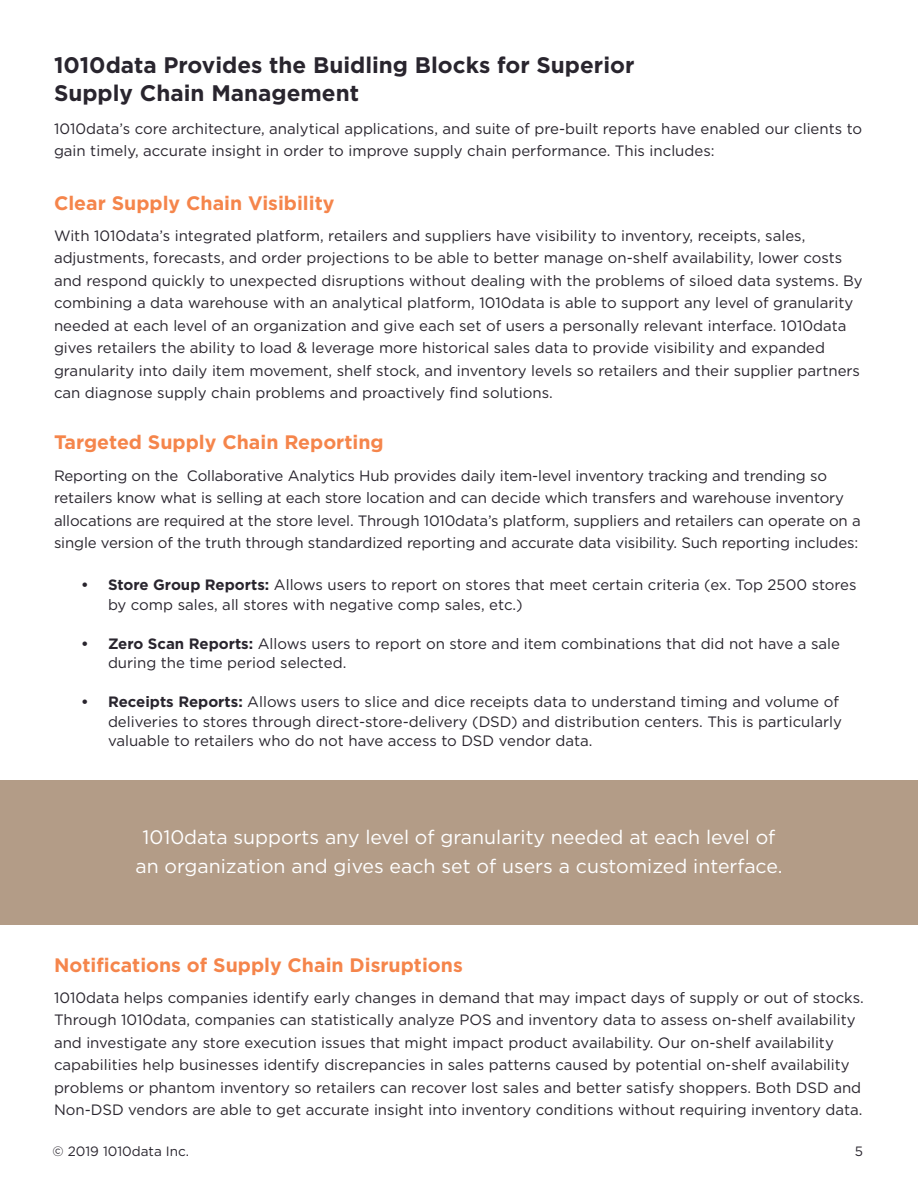
<style>
.page{position:relative;width:918px;height:1188px;background:#fff}
.page>*{position:absolute;margin:0;border:0;box-sizing:border-box;transform-origin:0 0}
.Header_1{font:700 22.5px/28.5px "Gotham HTF";color:#29252e}
.Header_1-2{font:19.5px/28.5px "Gotham HTF";color:#fff;text-align:center}
.Header_2{font:700 19.5px "Gotham HTF";color:#f5854b}
.Paragraph_Style_2{font:15px/22.5px "Gotham HTF";color:#29252e}
.Paragraph_Style_2-2{font:13.5px "Gotham HTF";color:#29252e}
.s1{font-weight:700}
</style>
<div class="page">
<div style="left:0;top:781px;width:918px;height:144px;background:#b39c87"></div>
<p class="Header_1" style="left:54px;top:50px;width:582px">1010data Provides the Buidling Blocks for Superior<br>Supply Chain Management</p>
<p class="Paragraph_Style_2" style="left:54px;top:117px;width:810px">1010data’s core architecture, analytical applications, and suite of pre-built reports have enabled our clients to gain timely, accurate insight in order to improve supply chain performance. This includes:</p>
<p class="Header_2" style="left:54px;top:191px;width:282px">Clear Supply Chain Visibility</p>
<p class="Paragraph_Style_2" style="left:54px;top:224px;width:810px">With 1010data’s integrated platform, retailers and suppliers have visibility to inventory, receipts, sales, adjustments, forecasts, and order projections to be able to better manage on-shelf availability, lower costs and respond quickly to unexpected disruptions without dealing with the problems of siloed data systems. By combining a data warehouse with an analytical platform, 1010data is able to support any level of granularity needed at each level of an organization and give each set of users a personally relevant interface. 1010data gives retailers the ability to load &amp; leverage more historical sales data to provide visibility and expanded granularity into daily item movement, shelf stock, and inventory levels so retailers and their supplier partners can diagnose supply chain problems and proactively find solutions.</p>
<p class="Header_2" style="left:54px;top:431px;width:331px">Targeted Supply Chain Reporting</p>
<p class="Paragraph_Style_2" style="left:54px;top:464px;width:808px">Reporting on the Collaborative Analytics Hub provides daily item-level inventory tracking and trending so retailers know what is selling at each store location and can decide which transfers and warehouse inventory allocations are required at the store level. Through 1010data’s platform, suppliers and retailers can operate on a single version of the truth through standardized reporting and accurate data visibility. Such reporting includes:</p>
<p class="Paragraph_Style_2" style="left:108px;top:575px;width:750px;line-height:19.5px;text-indent:-27px"><span class="s1">• Store Group Reports:</span> Allows users to report on stores that meet certain criteria (ex. Top 2500 stores by comp sales, all stores with negative comp sales, etc.)</p>
<p class="Paragraph_Style_2" style="left:108px;top:633px;width:734px;line-height:19.5px;text-indent:-27px"><span class="s1">• Zero Scan Reports:</span> Allows users to report on store and item combinations that did not have a sale during the time period selected.</p>
<p class="Paragraph_Style_2" style="left:108px;top:692px;width:736px;line-height:19.5px;text-indent:-27px"><span class="s1">• Receipts Reports:</span> Allows users to slice and dice receipts data to understand timing and volume of deliveries to stores through direct-store-delivery (DSD) and distribution centers. This is particularly valuable to retailers who do not have access to DSD vendor data.</p>
<p class="Header_1-2" style="left:135px;top:823px;width:649px">1010data supports any level of granularity needed at each level of an organization and gives each set of users a customized interface.</p>
<p class="Header_2" style="left:54px;top:954px;width:410px">Notifications of Supply Chain Disruptions</p>
<p class="Paragraph_Style_2" style="left:54px;top:986px;width:811px">1010data helps companies identify early changes in demand that may impact days of supply or out of stocks.<br>Through 1010data, companies can statistically analyze POS and inventory data to assess on-shelf availability and investigate any store execution issues that might impact product availability. Our on-shelf availability capabilities help businesses identify discrepancies in sales patterns caused by potential on-shelf availability problems or phantom inventory so retailers can recover lost sales and better satisfy shoppers. Both DSD and Non-DSD vendors are able to get accurate insight into inventory conditions without requiring inventory data.</p>
<p class="Paragraph_Style_2-2" style="left:52px;top:1144px;width:138px">© 2019 1010data Inc.</p>
<p class="Paragraph_Style_2-2" style="left:855px;top:1144px;width:10px">5</p>
</div>
